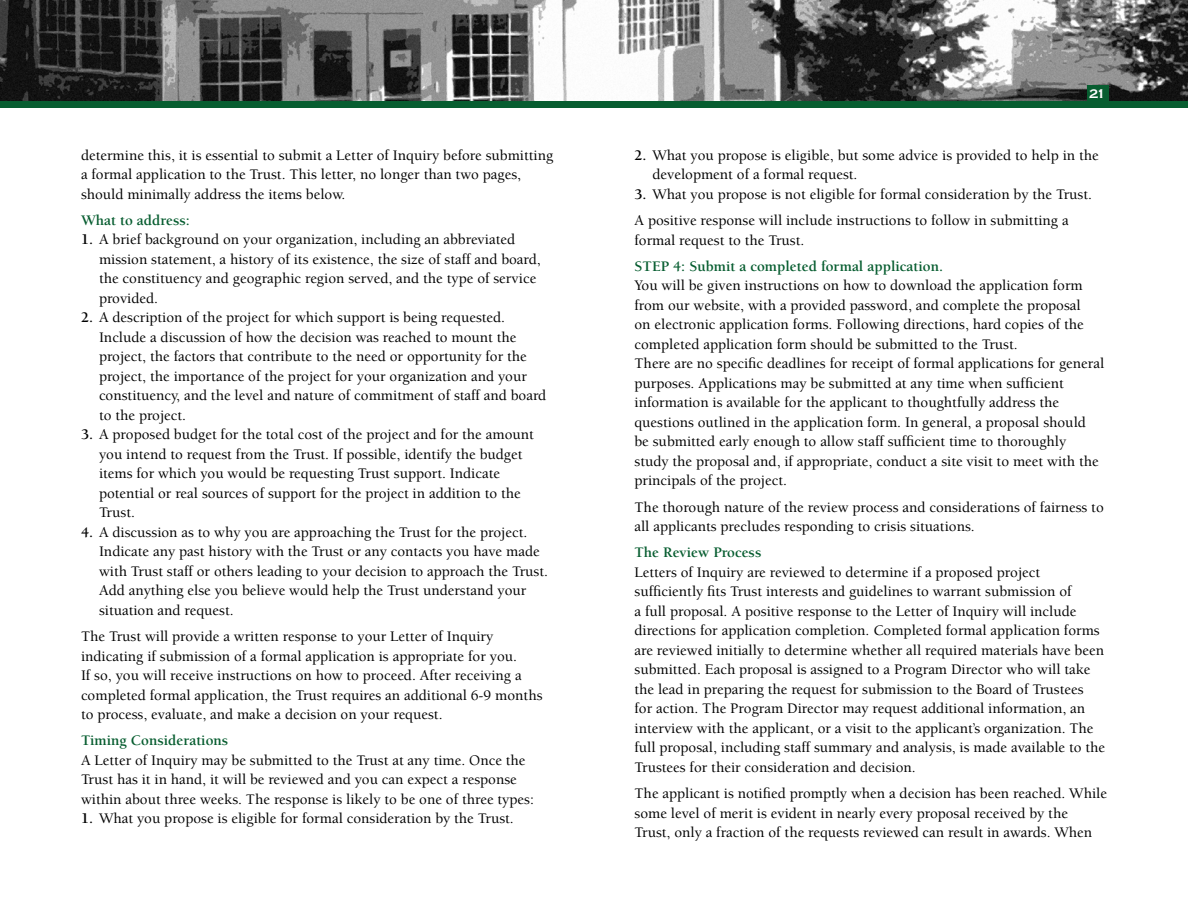
<style>
.page{position:relative;width:1188px;height:918px;background:#fff}
.page>*{position:absolute;margin:0;border:0;box-sizing:border-box;transform-origin:0 0}
.t1{font:16.5px "Copperplate Thirty One BC";color:#fff}
.t2{font:500 15px/19.5px "Berkeley";color:#000}
.t3{font:700 15px "Berkeley";color:#075d30}
.s1{font-weight:700}
</style>
<div class="page">
<img style="left:0;top:0;width:1188px;height:101px">
<div style="left:0;top:101px;width:1188px;height:7px;background:#075d30"></div>
<div style="left:1087px;top:85px;width:21px;height:16px;background:#075d30"></div>
<p class="t2" style="left:81px;top:146px;width:474px">determine this, it is essential to submit a Letter of Inquiry before submitting a formal application to the Trust. This letter, no longer than two pages, should minimally address the items below.</p>
<p class="t3" style="left:81px;top:212px;width:110px">What to address:</p>
<p class="t2" style="left:99px;top:230px;width:443px;text-indent:-18px"><span class="s1">1.</span> A brief background on your organization, including an abbreviated mission statement, a history of its existence, the size of staff and board, the constituency and geographic region served, and the type of service provided.</p>
<p class="t2" style="left:99px;top:308px;width:449px;text-indent:-18px"><span class="s1">2.</span> A description of the project for which support is being requested.<br>Include a discussion of how the decision was reached to mount the project, the factors that contribute to the need or opportunity for the project, the importance of the project for your organization and your constituency, and the level and nature of commitment of staff and board to the project.</p>
<p class="t2" style="left:99px;top:425px;width:436px;text-indent:-18px"><span class="s1">3.</span> A proposed budget for the total cost of the project and for the amount you intend to request from the Trust. If possible, identify the budget items for which you would be requesting Trust support. Indicate potential or real sources of support for the project in addition to the Trust.</p>
<p class="t2" style="left:99px;top:523px;width:451px;text-indent:-18px"><span class="s1">4.</span> A discussion as to why you are approaching the Trust for the project.<br>Indicate any past history with the Trust or any contacts you have made with Trust staff or others leading to your decision to approach the Trust.<br>Add anything else you believe would help the Trust understand your situation and request.</p>
<p class="t2" style="left:81px;top:627px;width:463px">The Trust will provide a written response to your Letter of Inquiry indicating if submission of a formal application is appropriate for you.<br>If so, you will receive instructions on how to proceed. After receiving a completed formal application, the Trust requires an additional 6-9 months to process, evaluate, and make a decision on your request.</p>
<p class="t3" style="left:81px;top:733px;width:149px">Timing Considerations</p>
<p class="t2" style="left:81px;top:751px;width:454px">A Letter of Inquiry may be submitted to the Trust at any time. Once the<br>Trust has it in hand, it will be reviewed and you can expect a response within about three weeks. The response is likely to be one of three types:</p>
<p class="t2" style="left:81px;top:809px;width:434px"><span class="s1">1.</span> What you propose is eligible for formal consideration by the Trust.</p>
<p class="t1" style="left:1089px;top:85px;width:19px">21</p>
<p class="t2" style="left:652px;top:146px;width:448px;text-indent:-18px"><span class="s1">2.</span> What you propose is eligible, but some advice is provided to help in the development of a formal request.</p>
<p class="t2" style="left:634px;top:181px;width:459px;line-height:26.2px"><span class="s1">3.</span> What you propose is not eligible for formal consideration by the Trust.<br>A positive response will include instructions to follow in submitting a</p>
<p class="t2" style="left:634px;top:230px;width:171px">formal request to the Trust.</p>
<p class="t3" style="left:634px;top:258px;width:18px">Step</p>
<p class="t3" style="left:673px;top:258px;width:271px">4: Submit a completed formal application.</p>
<p class="t2" style="left:634px;top:276px;width:471px">You will be given instructions on how to download the application form from our website, with a provided password, and complete the proposal<br>on electronic application forms. Following directions, hard copies of the completed application form should be submitted to the Trust.<br>There are no specific deadlines for receipt of formal applications for general purposes. Applications may be submitted at any time when sufficient information is available for the applicant to thoughtfully address the questions outlined in the application form. In general, a proposal should<br>be submitted early enough to allow staff sufficient time to thoroughly<br>study the proposal and, if appropriate, conduct a site visit to meet with the principals of the project.</p>
<p class="t2" style="left:634px;top:497px;width:471px">The thorough nature of the review process and considerations of fairness to all applicants precludes responding to crisis situations.</p>
<p class="t3" style="left:634px;top:545px;width:128px">The Review Process</p>
<p class="t2" style="left:634px;top:563px;width:472px">Letters of Inquiry are reviewed to determine if a proposed project sufficiently fits Trust interests and guidelines to warrant submission of<br>a full proposal. A positive response to the Letter of Inquiry will include directions for application completion. Completed formal application forms are reviewed initially to determine whether all required materials have been submitted. Each proposal is assigned to a Program Director who will take the lead in preparing the request for submission to the Board of Trustees<br>for action. The Program Director may request additional information, an interview with the applicant, or a visit to the applicant’s organization. The full proposal, including staff summary and analysis, is made available to the Trustees for their consideration and decision.</p>
<p class="t2" style="left:634px;top:784px;width:474px">The applicant is notified promptly when a decision has been reached. While some level of merit is evident in nearly every proposal received by the<br>Trust, only a fraction of the requests reviewed can result in awards. When</p>
</div>
